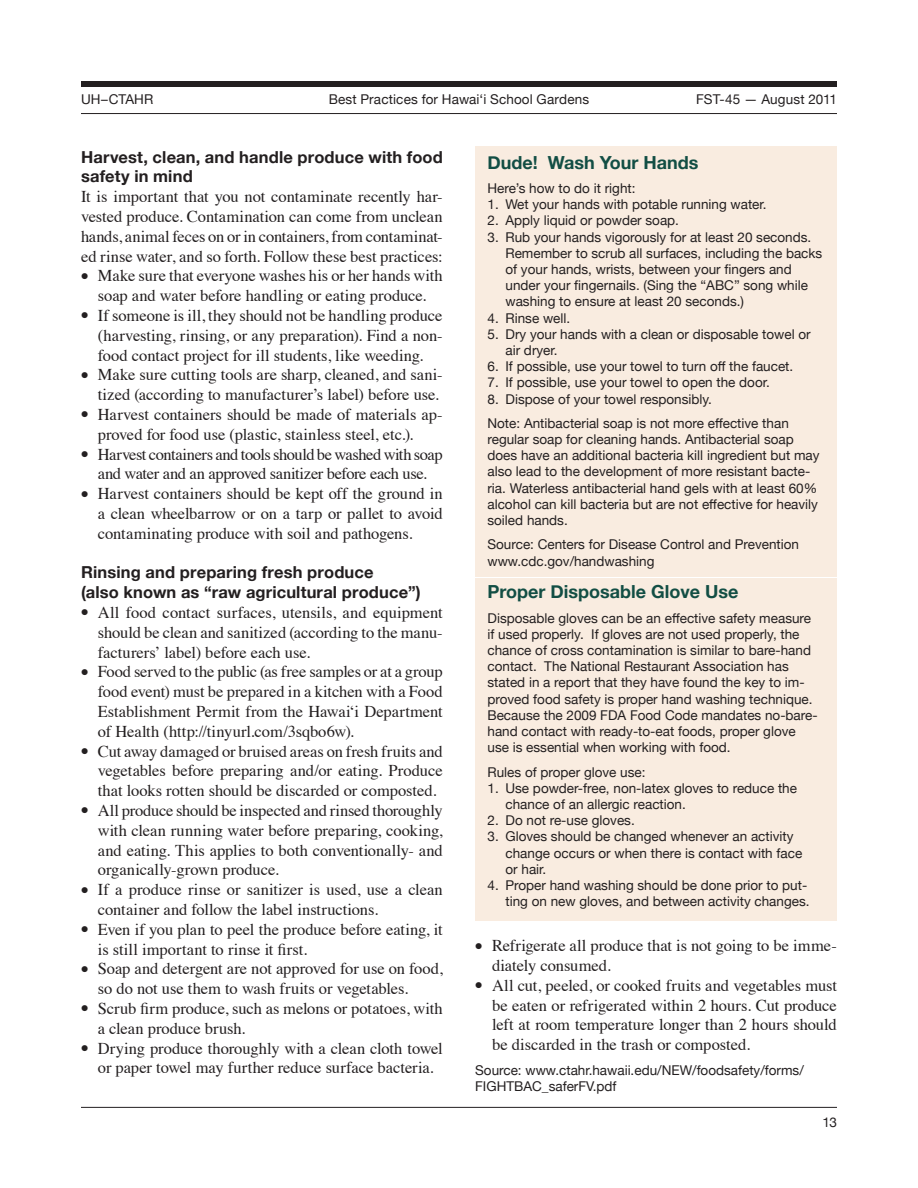
<style>
.page{position:relative;width:918px;height:1188px;background:#fff}
.page>*{position:absolute;margin:0;border:0;box-sizing:border-box;transform-origin:0 0}
.New_header_thru_out{font:700 18px "Helvetica Neue";color:#124e44}
.hang{font:16.5px/19.8px "Times";letter-spacing:-.005em;color:#231f20;text-align:justify}
.Body_text{font:16.5px/19.8px "Times";color:#231f20;text-align:justify}
.t1{font:700 16.5px/19.8px "Helvetica Neue";letter-spacing:.01em;color:#231f20}
.hang-2{font:16.5px/19.8px "Times";letter-spacing:-.025em;color:#231f20;text-align:center}
.t2{font:13.5px/16.2px "Helvetica Neue";color:#231f20}
.s1{font-size:21px}
</style>
<div class="page">
<hr style="left:81px;top:1107px;width:756px;height:1px;background:#231f20">
<div style="left:81px;top:81px;width:756px;height:6px;background:#231f20"></div>
<hr style="left:81px;top:113px;width:756px;height:1px;background:#231f20">
<div style="left:475px;top:146px;width:362px;height:431px;background:#f9ece0"></div>
<div style="left:475px;top:578px;width:362px;height:343px;background:#f9ece0"></div>
<p class="t2" style="left:81px;top:90px;width:74px">UH–CTAHR</p>
<p class="t2" style="left:329px;top:90px;width:262px">Best Practices for Hawai‘i School Gardens</p>
<p class="t2" style="left:696px;top:90px;width:142px">FST-45 — August 2011</p>
<p class="t1" style="left:81px;top:146px;width:363px">Harvest, clean, and handle produce with food safety in mind</p>
<p class="Body_text" style="left:81px;top:185px;width:363px">It is important that you not contaminate recently har&shy;vested produce. Contamination can come from unclean hands, animal feces on or in containers, from contaminat&shy;ed rinse water, and so forth. Follow these best practices:</p>
<p class="hang" style="left:81px;top:265px;width:363px;text-align:center"><span class="s1">•</span> Make sure that everyone washes his or her hands with soap and water before handling or eating produce.</p>
<p class="hang" style="left:98px;top:304px;width:346px;text-indent:-17px"><span class="s1">•</span> If someone is ill, they should not be handling produce (harvesting, rinsing, or any preparation). Find a non&shy;food contact project for ill students, like weeding.</p>
<p class="hang" style="left:81px;top:364px;width:363px;text-align:right"><span class="s1">•</span> Make sure cutting tools are sharp, cleaned, and sani&shy;tized (according to manufacturer’s label) before use.</p>
<p class="hang" style="left:98px;top:403px;width:346px;text-indent:-17px"><span class="s1">•</span> Harvest containers should be made of materials ap&shy;proved for food use (plastic, stainless steel, etc.).</p>
<p class="hang-2" style="left:81px;top:443px;width:363px"><span class="s1">•</span> Harvest containers and tools should be washed with soap and water and an approved sanitizer before each use.</p>
<p class="hang" style="left:98px;top:482px;width:346px;text-indent:-17px"><span class="s1">•</span> Harvest containers should be kept off the ground in a clean wheelbarrow or on a tarp or pallet to avoid contaminating produce with soil and pathogens.</p>
<p class="t1" style="left:81px;top:562px;width:294px">Rinsing and preparing fresh produce</p>
<p class="t1" style="left:81px;top:582px;width:341px">(also known as “raw agricultural produce”)</p>
<p class="hang" style="left:98px;top:601px;width:346px;text-indent:-17px"><span class="s1">•</span> All food contact surfaces, utensils, and equipment should be clean and sanitized (according to the manu&shy;facturers’ label) before each use.</p>
<p class="hang" style="left:98px;top:661px;width:346px;text-indent:-17px"><span class="s1">•</span> Food served to the public (as free samples or at a group food event) must be prepared in a kitchen with a Food Establishment Permit from the Hawai‘i Department of Health (http://tinyurl.com/3sqbo6w).</p>
<p class="hang" style="left:98px;top:740px;width:346px;text-indent:-17px"><span class="s1">•</span> Cut away damaged or bruised areas on fresh fruits and vegetables before preparing and/or eating. Produce that looks rotten should be discarded or composted.</p>
<p class="hang" style="left:98px;top:799px;width:346px;text-indent:-17px"><span class="s1">•</span> All produce should be inspected and rinsed thoroughly with clean running water before preparing, cooking, and eating. This applies to both conventionally- and organically-grown produce.</p>
<p class="hang" style="left:98px;top:878px;width:346px;text-indent:-17px"><span class="s1">•</span> If a produce rinse or sanitizer is used, use a clean container and follow the label instructions.</p>
<p class="hang" style="left:98px;top:918px;width:346px;text-indent:-17px"><span class="s1">•</span> Even if you plan to peel the produce before eating, it is still important to rinse it first.</p>
<p class="hang" style="left:98px;top:958px;width:346px;text-indent:-17px"><span class="s1">•</span> Soap and detergent are not approved for use on food, so do not use them to wash fruits or vegetables.</p>
<p class="hang" style="left:98px;top:997px;width:346px;text-indent:-17px"><span class="s1">•</span> Scrub firm produce, such as melons or potatoes, with a clean produce brush.</p>
<p class="hang" style="left:81px;top:1037px;width:363px;text-align:center"><span class="s1">•</span> Drying produce thoroughly with a clean cloth towel or paper towel may further reduce surface bacteria.</p>
<p class="New_header_thru_out" style="left:488px;top:146px;width:213px">Dude! Wash Your Hands</p>
<p class="t2" style="left:488px;top:179px;width:150px">Here’s how to do it right:</p>
<p class="t2" style="left:488px;top:195px;width:281px">1. Wet your hands with potable running water.</p>
<p class="t2" style="left:488px;top:212px;width:193px">2. Apply liquid or powder soap.</p>
<p class="t2" style="left:506px;top:228px;width:318px;text-indent:-18px">3. Rub your hands vigorously for at least 20 seconds.<br>Remember to scrub all surfaces, including the backs of your hands, wrists, between your fingers and under your fingernails. (Sing the “ABC” song while washing to ensure at least 20 seconds.)</p>
<p class="t2" style="left:488px;top:309px;width:84px">4. Rinse well.</p>
<p class="t2" style="left:506px;top:325px;width:307px;text-indent:-18px">5. Dry your hands with a clean or disposable towel or air dryer.</p>
<p class="t2" style="left:488px;top:357px;width:307px">6. If possible, use your towel to turn off the faucet.</p>
<p class="t2" style="left:488px;top:374px;width:284px">7. If possible, use your towel to open the door.</p>
<p class="t2" style="left:488px;top:390px;width:226px">8. Dispose of your towel responsibly.</p>
<p class="t2" style="left:488px;top:414px;width:334px">Note: Antibacterial soap is not more effective than regular soap for cleaning hands. Antibacterial soap does have an additional bacteria kill ingredient but may also lead to the development of more resistant bacte&shy;ria. Waterless antibacterial hand gels with at least 60% alcohol can kill bacteria but are not effective for heavily soiled hands.</p>
<p class="t2" style="left:488px;top:536px;width:313px">Source: Centers for Disease Control and Prevention</p>
<p class="t2" style="left:488px;top:552px;width:168px">www.cdc.gov/handwashing</p>
<p class="New_header_thru_out" style="left:488px;top:576px;width:252px">Proper Disposable Glove Use</p>
<p class="t2" style="left:488px;top:609px;width:332px">Disposable gloves can be an effective safety measure if used properly. If gloves are not used properly, the chance of cross contamination is similar to bare-hand contact. The National Restaurant Association has stated in a report that they have found the key to im&shy;proved food safety is proper hand washing technique.<br>Because the 2009 FDA Food Code mandates no-bare&shy;hand contact with ready-to-eat foods, proper glove use is essential when working with food.</p>
<p class="t2" style="left:488px;top:763px;width:160px">Rules of proper glove use:</p>
<p class="t2" style="left:506px;top:779px;width:293px;text-indent:-18px">1. Use powder-free, non-latex gloves to reduce the chance of an allergic reaction.</p>
<p class="t2" style="left:488px;top:811px;width:149px">2. Do not re-use gloves.</p>
<p class="t2" style="left:506px;top:828px;width:298px;text-indent:-18px">3. Gloves should be changed whenever an activity change occurs or when there is contact with face or hair.</p>
<p class="t2" style="left:488px;top:876px;width:324px;text-align:right">4. Proper hand washing should be done prior to put&shy;ting on new gloves, and between activity changes.</p>
<p class="hang" style="left:492px;top:934px;width:346px;text-indent:-17px"><span class="s1">•</span> Refrigerate all produce that is not going to be imme&shy;diately consumed.</p>
<p class="hang" style="left:492px;top:974px;width:346px;text-indent:-17px"><span class="s1">•</span> All cut, peeled, or cooked fruits and vegetables must be eaten or refrigerated within 2 hours. Cut produce left at room temperature longer than 2 hours should be discarded in the trash or composted.</p>
<p class="t2" style="left:475px;top:1061px;width:330px">Source: www.ctahr.hawaii.edu/NEW/foodsafety/forms/<br>FIGHTBAC_saferFV.pdf</p>
<p class="t2" style="left:823px;top:1113px;width:16px">13</p>
</div>
